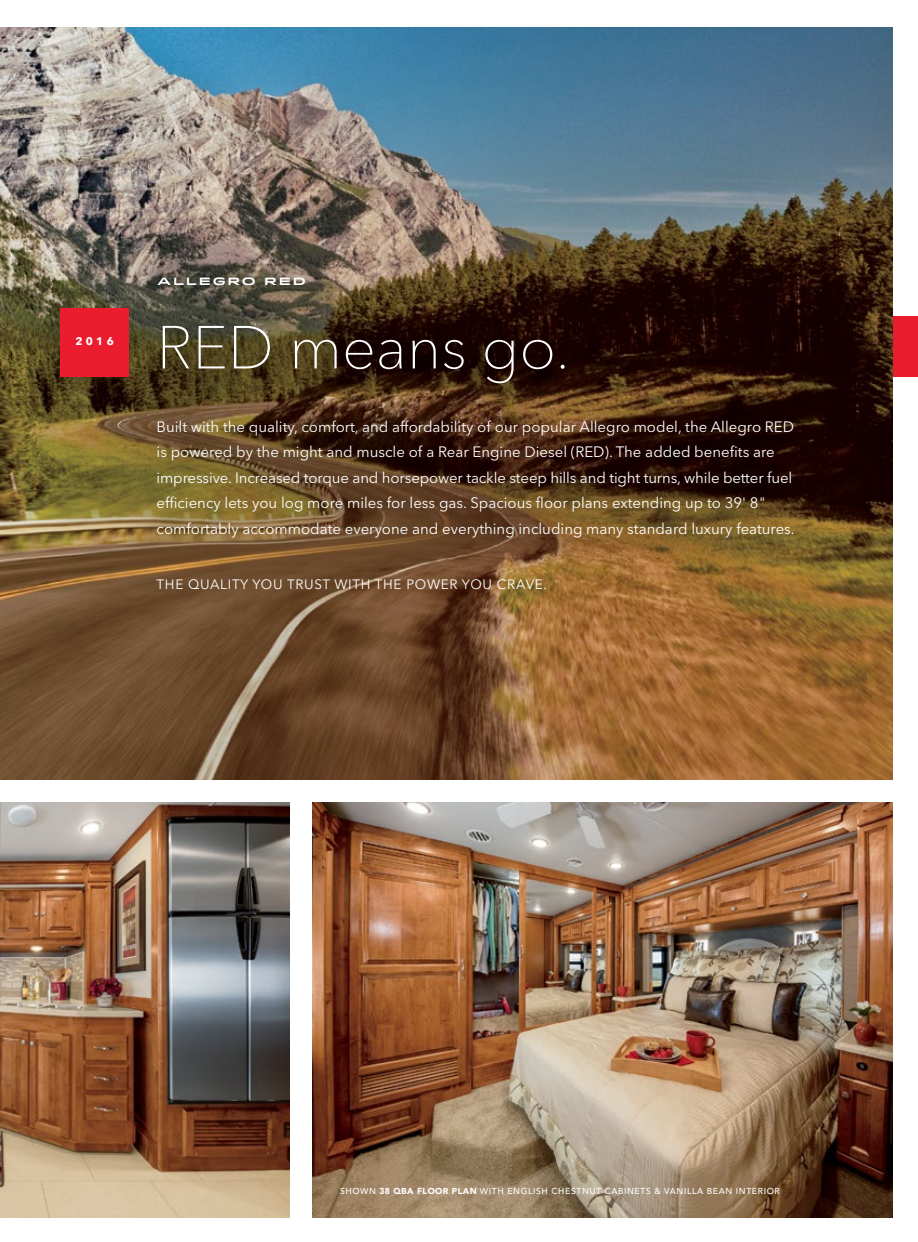
<style>
.page{position:relative;width:918px;height:1242px;background:#fff}
.page>*{position:absolute;margin:0;border:0;box-sizing:border-box;transform-origin:0 0}
.t1{font:100 60px "Avenir Next LT Pro";color:#fff}
.t2{font:15px/25.5px "Avenir Next LT Pro";color:#fff}
.t3{font:13.5px "Avenir Next LT Pro";letter-spacing:.05em;color:#fff}
.t4{font:700 10.95px "Avenir Next LT Pro";color:#fff}
.t5{font:700 10.5px "Idlewild";letter-spacing:.175em;color:#fff}
.t6{font:500 8.7px "Avenir";letter-spacing:.07em;color:#fff}
.s1{font-family:"Avenir LT Std";font-weight:300}
.s2{font-family:"Avenir LT Std"}
.s3{font-weight:900}
</style>
<div class="page">
<div style="left:889px;top:316px;width:29px;height:60px;background:#eb1c2d"></div>
<img style="left:0;top:27px;width:892px;height:753px">
<img style="left:0;top:802px;width:290px;height:415px">
<div style="left:60px;top:308px;width:69px;height:68px;background:#eb1c2d"></div>
<img style="left:313px;top:802px;width:579px;height:415px">
<p class="t4" style="left:75px;top:335px;width:40px">2016</p>
<p class="t5" style="left:158px;top:274px;width:150px">ALLEGRO RED</p>
<h1 class="t1" style="left:157px;top:312px;width:415px">RED means go.</h1>
<p class="t2" style="left:157px;top:414px;width:640px">Built with the quality, comfort, and affordability of our popular Allegro model, the Allegro RED is powered by the might and muscle of a Rear Engine Diesel (RED). The added benefits are impressive. Increased torque and horsepower tackle steep hills and tight turns, while better fuel efficiency lets you log more miles for less gas. Spacious floor plans extending up to 39<span class="s1">'</span> 8<span class="s2">" </span>comfortably accommodate everyone and everything including many standard luxury features.</p>
<p class="t3" style="left:157px;top:576px;width:392px">THE QUALITY YOU TRUST WITH THE POWER YOU CRAVE.</p>
<p class="t6" style="left:340px;top:1186px;width:441px">SHOWN <span class="s3">38 QBA FLOOR PLAN</span> WITH ENGLISH CHESTNUT CABINETS &amp; VANILLA BEAN INTERIOR</p>
</div>
